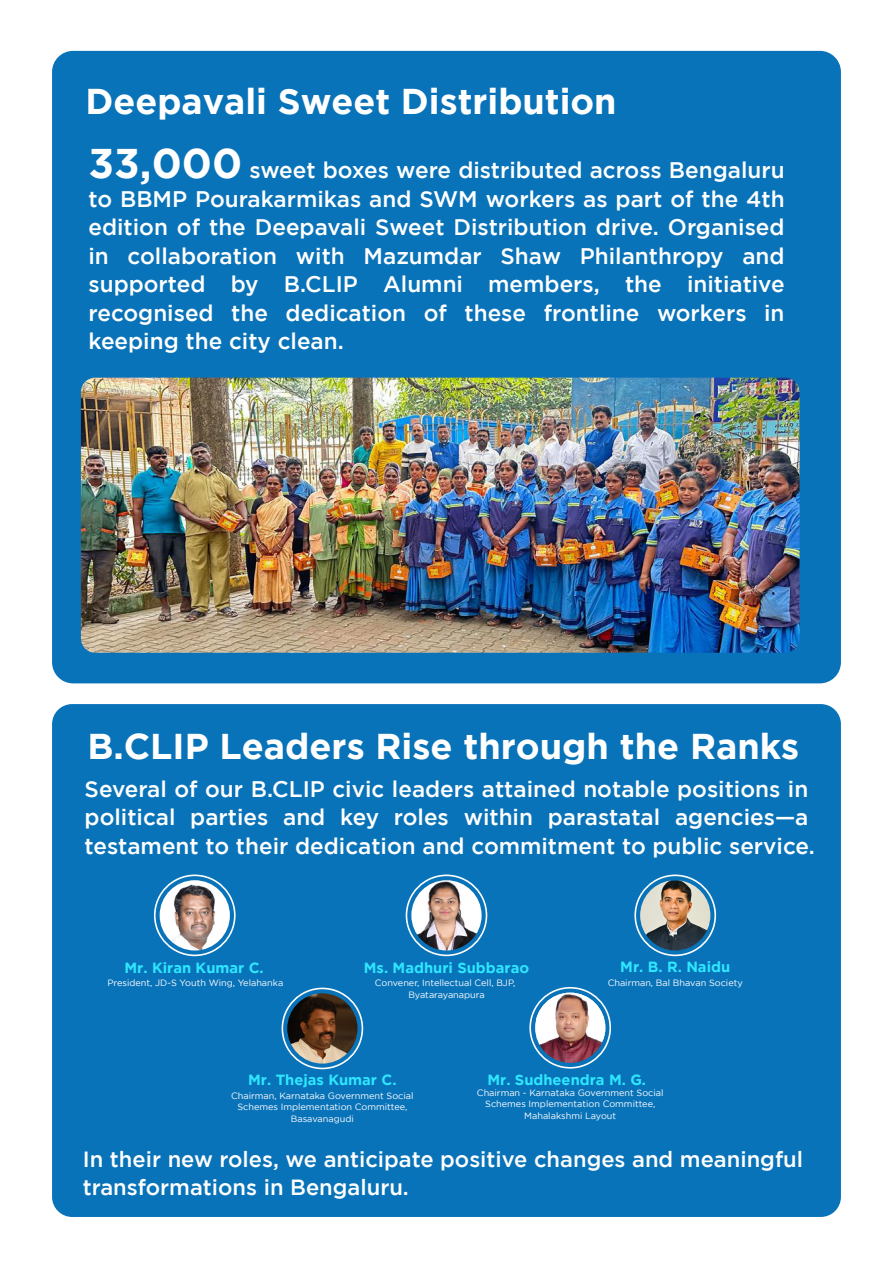
<style>
.page{position:relative;width:893px;height:1263px;background:#fff}
.page>*{position:absolute;margin:0;border:0;box-sizing:border-box;transform-origin:0 0}
.t1{font:700 35.85px "Gotham";color:#fff}
.t2{font:500 22.5px/28.5px "Gotham";color:#fff}
.t3{font:500 21.9px/27.8px "Gotham";color:#fff}
.t4{font:700 14.7px "Gotham";color:#2ee6ff}
.t5{font:9.15px/11.6px "Gotham";color:#fff;text-align:center}
.s1{font-weight:700;font-size:41.4px}
</style>
<div class="page">
<div style="left:52px;top:704px;width:789px;height:513px;background:#0973b9;border-radius:20px"></div>
<img style="left:160px;top:880px;width:70px;height:70px;border-radius:35px">
<img style="left:411px;top:880px;width:71px;height:70px;border-radius:35px">
<img style="left:287px;top:993px;width:70px;height:70px;border-radius:35px">
<div style="left:154px;top:874px;width:82px;height:82px;border:2px solid #fff;border-radius:50%"></div>
<div style="left:406px;top:874px;width:81px;height:82px;border:2px solid #fff;border-radius:50%"></div>
<div style="left:282px;top:988px;width:81px;height:81px;border:2px solid #fff;border-radius:50%"></div>
<img style="left:640px;top:881px;width:70px;height:69px">
<div style="left:634px;top:874px;width:82px;height:82px;border:2px solid #fff;border-radius:50%"></div>
<svg style="left:535px;top:993px;width:70px;height:47px"></svg>
<img style="left:535px;top:993px;width:70px;height:70px;border-radius:35px">
<div style="left:529px;top:987px;width:82px;height:81px;border:2px solid #fff;border-radius:50%"></div>
<div style="left:52px;top:51px;width:789px;height:632px;background:#0973b9;border-radius:21px"></div>
<img style="left:81px;top:378px;width:719px;height:275px">
<h1 class="t1" style="left:85px;top:81px;width:533px">Deepavali Sweet Distribution</h1>
<p class="t2" style="left:88px;top:156px;width:698px;text-align:justify"><span class="s1">33,000</span> sweet boxes were distributed across Bengaluru to BBMP Pourakarmikas and SWM workers as part of the 4th edition of the Deepavali Sweet Distribution drive. Organised in collaboration with Mazumdar Shaw Philanthropy and supported by B.CLIP Alumni members, the initiative recognised the dedication of these frontline workers in keeping the city clean.</p>
<h1 class="t1" style="left:87px;top:725px;width:713px">B.CLIP Leaders Rise through the Ranks</h1>
<p class="t2" style="left:85px;top:774px;width:732px">Several of our B.CLIP civic leaders attained notable positions in political parties and key roles within parastatal agencies—a testament to their dedication and commitment to public service.</p>
<p class="t4" style="left:124px;top:959px;width:141px">Mr. Kiran Kumar C.</p>
<p class="t5" style="left:108px;top:977px;width:177px">President, JD-S Youth Wing, Yelahanka</p>
<p class="t4" style="left:364px;top:959px;width:167px">Ms. Madhuri Subbarao</p>
<p class="t5" style="left:375px;top:977px;width:142px">Convener, Intellectual Cell, BJP,<br>Byatarayanapura</p>
<p class="t4" style="left:620px;top:958px;width:111px">Mr. B. R. Naidu</p>
<p class="t5" style="left:608px;top:976px;width:137px">Chairman, Bal Bhavan Society</p>
<p class="t4" style="left:248px;top:1071px;width:150px">Mr. Thejas Kumar C.</p>
<p class="t5" style="left:231px;top:1089px;width:184px">Chairman, Karnataka Government Social<br>Schemes Implementation Committee,<br>Basavanagudi</p>
<p class="t4" style="left:487px;top:1071px;width:160px">Mr. Sudheendra M. G.</p>
<p class="t5" style="left:477px;top:1086px;width:188px">Chairman - Karnataka Government Social<br>Schemes Implementation Committee,<br>Mahalakshmi Layout</p>
<p class="t3" style="left:83px;top:1145px;width:722px">In their new roles, we anticipate positive changes and meaningful transformations in Bengaluru.</p>
</div>
